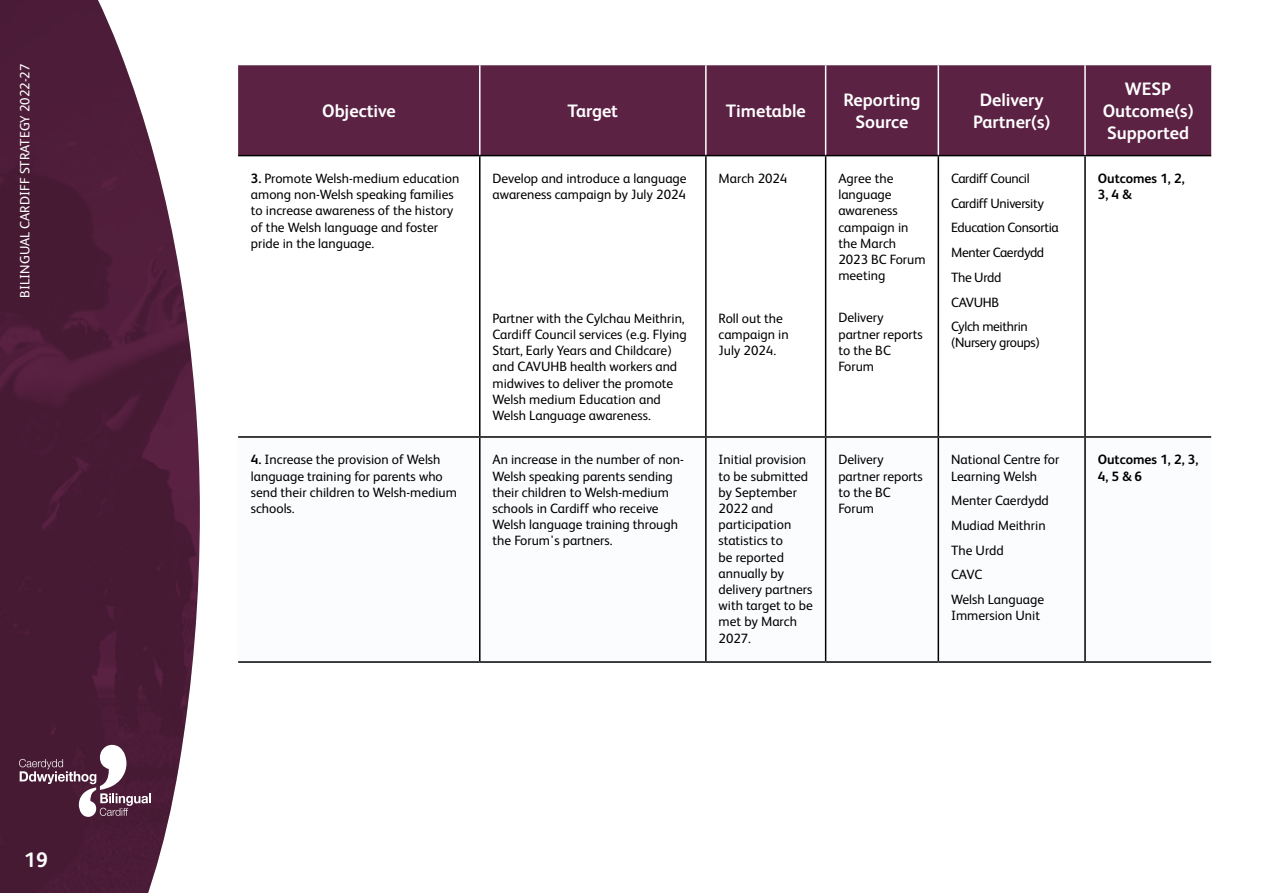
<style>
.page{position:relative;width:1263px;height:893px;background:#fff}
.page>*{position:absolute;margin:0;border:0;box-sizing:border-box;transform-origin:0 0}
.t1{font:700 21px "FS Albert";color:#fff}
.t2{font:700 18px/21.6px "FS Albert";color:#fff;text-align:center}
.t3{font:13.5px/16.2px "FS Albert";color:#000}
.t4{font:13.5px/24.8px "FS Albert";letter-spacing:-.025em;color:#000}
.t5{font:700 13.5px/16.2px "FS Albert";color:#000}
.t6{font:13.5px "FS Albert";color:#fff}
.s1{font-weight:700}
</style>
<div class="page">
<img style="left:0;top:0;width:200px;height:893px">
<svg style="left:19px;top:745px;width:132px;height:72px;background:#6c485d"></svg>
<div style="left:238px;top:65px;width:973px;height:90px;background:#5c2244"></div>
<svg style="left:238px;top:156px;width:973px;height:280px"></svg>
<svg style="left:480px;top:438px;width:460px;height:223px"></svg>
<hr style="left:479px;top:65px;width:1px;height:90px;background:#fff">
<hr style="left:705px;top:65px;width:2px;height:90px;background:#fff">
<hr style="left:825px;top:65px;width:1px;height:90px;background:#fff">
<hr style="left:937px;top:65px;width:2px;height:90px;background:#fff">
<hr style="left:480px;top:155px;width:226px;height:1px;background:#000">
<hr style="left:705px;top:156px;width:2px;height:280px;background:#000">
<hr style="left:706px;top:155px;width:120px;height:1px;background:#000">
<hr style="left:825px;top:156px;width:1px;height:280px;background:#000">
<hr style="left:826px;top:155px;width:112px;height:1px;background:#000">
<hr style="left:937px;top:156px;width:2px;height:280px;background:#000">
<hr style="left:938px;top:155px;width:147px;height:1px;background:#000">
<hr style="left:1085px;top:155px;width:126px;height:1px;background:#000">
<hr style="left:480px;top:436px;width:226px;height:2px;background:#000">
<hr style="left:705px;top:438px;width:2px;height:223px;background:#000">
<hr style="left:706px;top:436px;width:120px;height:2px;background:#000">
<hr style="left:825px;top:438px;width:1px;height:223px;background:#000">
<hr style="left:826px;top:436px;width:112px;height:2px;background:#000">
<hr style="left:937px;top:438px;width:2px;height:223px;background:#000">
<hr style="left:938px;top:436px;width:147px;height:2px;background:#000">
<hr style="left:1085px;top:436px;width:126px;height:2px;background:#000">
<hr style="left:480px;top:661px;width:226px;height:2px;background:#000">
<hr style="left:706px;top:661px;width:120px;height:2px;background:#000">
<hr style="left:826px;top:661px;width:112px;height:2px;background:#000">
<hr style="left:938px;top:661px;width:147px;height:2px;background:#000">
<hr style="left:1085px;top:661px;width:126px;height:2px;background:#000">
<hr style="left:238px;top:155px;width:242px;height:1px;background:#000">
<hr style="left:479px;top:156px;width:1px;height:280px;background:#000">
<hr style="left:238px;top:436px;width:242px;height:2px;background:#000">
<hr style="left:479px;top:438px;width:1px;height:223px;background:#000">
<hr style="left:238px;top:661px;width:242px;height:2px;background:#000">
<hr style="left:1084px;top:156px;width:2px;height:280px;background:#000">
<hr style="left:1084px;top:438px;width:2px;height:223px;background:#000">
<hr style="left:1084px;top:65px;width:2px;height:90px;background:#fff">
<p class="t6" style="left:16px;top:298px;width:235px;rotate:-90deg">BILINGUAL CARDIFF STRATEGY 2022-27</p>
<h1 class="t1" style="left:24px;top:845px;width:25px">19</h1>
<h2 class="t2" style="left:322px;top:99px;width:75px">Objective</h2>
<h2 class="t2" style="left:567px;top:99px;width:52px">Target</h2>
<h2 class="t2" style="left:726px;top:99px;width:81px">Timetable</h2>
<h2 class="t2" style="left:843px;top:89px;width:79px">Reporting<br>Source</h2>
<h2 class="t2" style="left:973px;top:89px;width:79px">Delivery<br>Partner(s)</h2>
<h2 class="t2" style="left:1103px;top:78px;width:92px">WESP<br>Outcome(s)<br>Supported</h2>
<p class="t3" style="left:251px;top:170px;width:210px"><span class="s1">3.</span> Promote Welsh-medium education among non-Welsh speaking families to increase awareness of the history of the Welsh language and foster pride in the language.</p>
<p class="t3" style="left:492px;top:170px;width:196px">Develop and introduce a language awareness campaign by July 2024</p>
<p class="t4" style="left:951px;top:165px;width:109px">Cardiff Council<br>Cardiff University<br>Education Consortia<br>Menter Caerdydd<br>The Urdd<br>CAVUHB<br>Cylch meithrin</p>
<p class="t4" style="left:951px;top:330px;width:90px">(Nursery groups)</p>
<p class="t3" style="left:719px;top:170px;width:70px">March 2024</p>
<p class="t3" style="left:838px;top:170px;width:89px">Agree the language awareness campaign in the March<br>2023 BC Forum meeting</p>
<p class="t3" style="left:838px;top:309px;width:86px">Delivery partner reports to the BC<br>Forum</p>
<p class="t5" style="left:1098px;top:170px;width:88px">Outcomes 1, 2,<br>3, 4 &amp;</p>
<p class="t3" style="left:719px;top:309px;width:72px">Roll out the campaign in<br>July 2024.</p>
<p class="t3" style="left:492px;top:309px;width:196px">Partner with the Cylchau Meithrin,<br>Cardiff Council services (e.g. Flying<br>Start, Early Years and Childcare) and CAVUHB health workers and midwives to deliver the promote<br>Welsh medium Education and<br>Welsh Language awareness.</p>
<p class="t3" style="left:251px;top:451px;width:208px"><span class="s1">4.</span> Increase the provision of Welsh language training for parents who send their children to Welsh-medium schools.</p>
<p class="t3" style="left:492px;top:451px;width:193px">An increase in the number of non-<br>Welsh speaking parents sending their children to Welsh-medium schools in Cardiff who receive<br>Welsh language training through the Forum's partners.</p>
<p class="t3" style="left:719px;top:451px;width:96px">Initial provision to be submitted by September<br>2022 and participation statistics to<br>be reported annually by delivery partners with target to be met by March<br>2027.</p>
<p class="t3" style="left:838px;top:451px;width:86px">Delivery partner reports to the BC<br>Forum</p>
<p class="t3" style="left:951px;top:451px;width:110px">National Centre for<br>Learning Welsh</p>
<p class="t3" style="left:951px;top:488px;width:99px;line-height:24.8px">Menter Caerdydd<br>Mudiad Meithrin<br>The Urdd<br>CAVC<br>Welsh Language</p>
<p class="t3" style="left:951px;top:607px;width:91px">Immersion Unit</p>
<p class="t5" style="left:1098px;top:451px;width:102px">Outcomes 1, 2, 3,<br>4, 5 &amp; 6</p>
</div>
